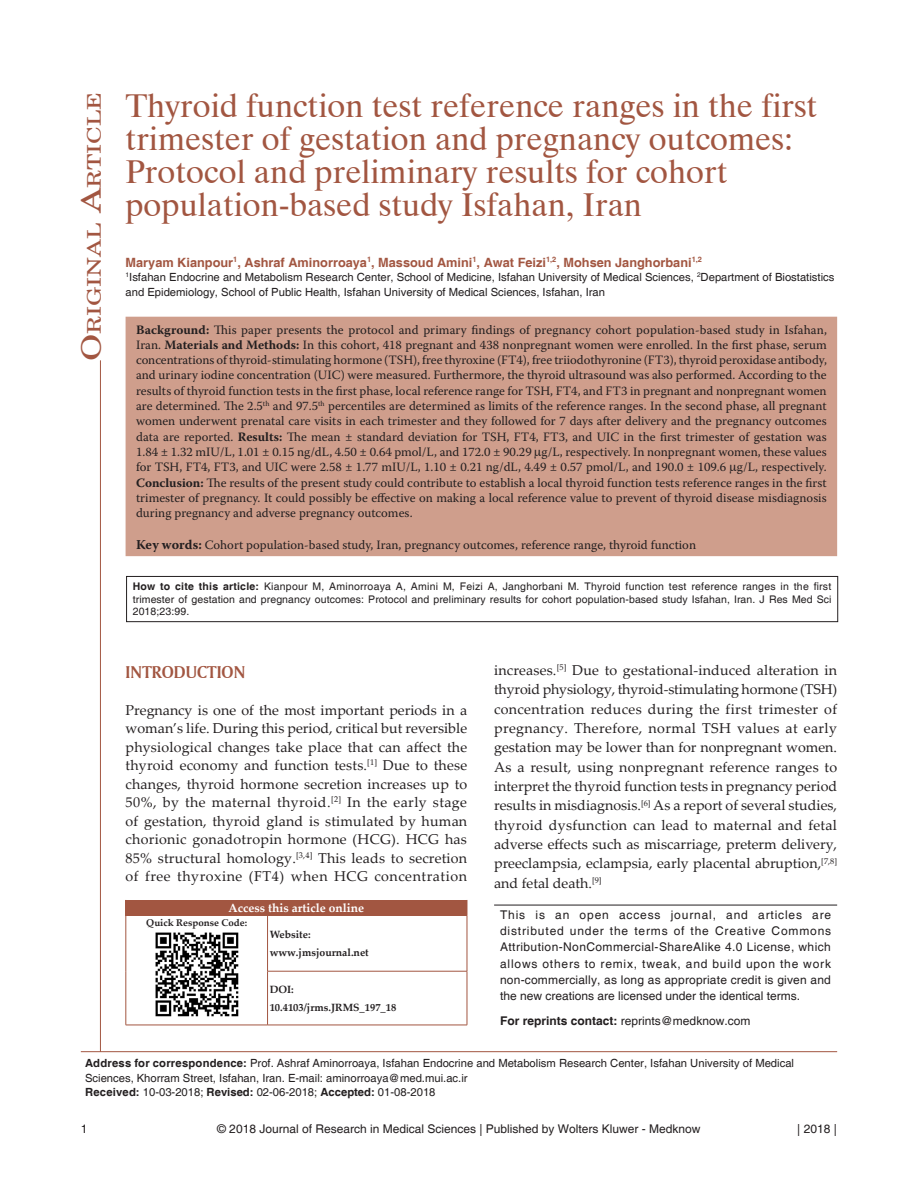
<style>
.page{position:relative;width:918px;height:1188px;background:#fff}
.page>*{position:absolute;margin:0;border:0;box-sizing:border-box;transform-origin:0 0}
.AT{font:33px/33px "Dutch 801 BT";color:#a25641}
.AH{font:18.9px "New Century Schlbk";color:#a25641;scale:1.3 1}
.t1{font:18px "Amerigo BT Bold A";color:#a25641}
.TX{font:14.25px/19.4px "Palatino Linotype";letter-spacing:.005em;color:#231f20;text-align:justify}
.ABS{font:12.75px/15.3px "Warnock Pro";color:#231f20;text-align:justify}
.KWD{font:12.75px "Warnock Pro";color:#231f20}
.AU{font:700 12.75px "Helvetica";color:#a25641}
.C{font:12px/16.2px "Helvetica";color:#231f20;text-align:justify}
.AAO{font:700 12px "Palatino Linotype";color:#fff}
.AFF{font:11.25px/14.7px "Helvetica";color:#231f20}
.ADD{font:11.25px/14.5px "Helvetica";color:#231f20}
.HIS{font:11.25px "Helvetica";color:#231f20}
.HTC{font:10.5px/12.6px "Helvetica";letter-spacing:.01em;color:#231f20;text-align:justify}
.Web{font:700 10.5px/18.5px "Palatino Linotype";color:#231f20}
.QRC{font:700 9.75px "Palatino Linotype";color:#231f20}
.s1{font-size:27px}
.s2{font-weight:700}
.s3{font-weight:700;font-size:13.5px}
</style>
<div class="page">
<div style="left:126px;top:317px;width:710px;height:238px;background:#cf9e8c"></div>
<div style="left:126px;top:317px;width:711px;height:239px;border:2px solid #cf9e8c"></div>
<hr style="left:81px;top:1051px;width:756px;height:1px;background:#a25641">
<hr style="left:100px;top:360px;width:1px;height:692px;background:#a25641">
<div style="left:126px;top:900px;width:341px;height:15px;background:#a25641"></div>
<svg style="left:467px;top:900px;width:1px;height:15px"></svg>
<hr style="left:126px;top:915px;width:1px;height:56px;background:#a25641">
<hr style="left:126px;top:971px;width:1px;height:54px;background:#a25641">
<hr style="left:126px;top:915px;width:142px;height:1px;background:#a25641">
<hr style="left:267px;top:915px;width:1px;height:56px;background:#a25641">
<hr style="left:268px;top:915px;width:199px;height:1px;background:#a25641">
<hr style="left:467px;top:915px;width:1px;height:56px;background:#a25641">
<hr style="left:126px;top:1025px;width:142px;height:1px;background:#a25641">
<hr style="left:267px;top:971px;width:1px;height:54px;background:#a25641">
<hr style="left:267px;top:971px;width:200px;height:1px;background:#a25641">
<hr style="left:467px;top:971px;width:1px;height:54px;background:#a25641">
<hr style="left:268px;top:1025px;width:199px;height:1px;background:#a25641">
<img style="left:155px;top:932px;width:84px;height:85px">
<div style="left:126px;top:576px;width:712px;height:46px;border:1px solid #231f20"></div>
<hr style="left:494px;top:905px;width:343px;height:1px;background:#231f20">
<p class="AH" style="left:83px;top:361px;width:209px;rotate:-90deg"><span class="s1">O</span>riginal <span class="s1">A</span>rticle</p>
<p class="AT" style="left:126px;top:89px;width:693px">Thyroid function test reference ranges in the first trimester of gestation and pregnancy outcomes:<br>Protocol and preliminary results for cohort population‑based study Isfahan, Iran</p>
<p class="AU" style="left:126px;top:254px;width:578px">Maryam Kianpour<sup>1</sup>, Ashraf Aminorroaya<sup>1</sup>, Massoud Amini<sup>1</sup>, Awat Feizi<sup>1,2</sup>, Mohsen Janghorbani<sup>1,2</sup></p>
<p class="AFF" style="left:126px;top:270px;width:710px"><sup>1</sup>Isfahan Endocrine and Metabolism Research Center, School of Medicine, Isfahan University of Medical Sciences, <sup>2</sup>Department of Biostatistics and Epidemiology, School of Public Health, Isfahan University of Medical Sciences, Isfahan, Iran</p>
<p class="ABS" style="left:136px;top:322px;width:692px"><span class="s2">Background:</span> This paper presents the protocol and primary findings of pregnancy cohort population‑based study in Isfahan, Iran. <span class="s2">Materials and Methods:</span> In this cohort, 418 pregnant and 438 nonpregnant women were enrolled. In the first phase, serum concentrations of thyroid‑stimulating hormone (TSH), free thyroxine (FT4), free triiodothyronine (FT3), thyroid peroxidase antibody, and urinary iodine concentration (UIC) were measured. Furthermore, the thyroid ultrasound was also performed. According to the results of thyroid function tests in the first phase, local reference range for TSH, FT4, and FT3 in pregnant and nonpregnant women are determined. The 2.5<sup>th</sup> and 97.5<sup>th</sup> percentiles are determined as limits of the reference ranges. In the second phase, all pregnant women underwent prenatal care visits in each trimester and they followed for 7 days after delivery and the pregnancy outcomes data are reported. <span class="s2">Results:</span> The mean ± standard deviation for TSH, FT4, FT3, and UIC in the first trimester of gestation was 1.84 ± 1.32 mIU/L, 1.01 ± 0.15 ng/dL, 4.50 ± 0.64 pmol/L, and 172.0 ± 90.29 g/L, respectively. In nonpregnant women, these values for TSH, FT4, FT3, and UIC were 2.58 ± 1.77 mIU/L, 1.10 ± 0.21 ng/dL, 4.49 ± 0.57 pmol/L, and 190.0 ± 109.6 g/L, respectively.<br><span class="s2">Conclusion:</span> The results of the present study could contribute to establish a local thyroid function tests reference ranges in the first trimester of pregnancy. It could possibly be effective on making a local reference value to prevent of thyroid disease misdiagnosis during pregnancy and adverse pregnancy outcomes.</p>
<p class="KWD" style="left:136px;top:537px;width:562px"><span class="s3">Key words:</span> Cohort population‑based study, Iran, pregnancy outcomes, reference range, thyroid function</p>
<p class="HTC" style="left:133px;top:581px;width:700px"><span class="s2">How to cite this article:</span> Kianpour M, Aminorroaya A, Amini M, Feizi A, Janghorbani M. Thyroid function test reference ranges in the first trimester of gestation and pregnancy outcomes: Protocol and preliminary results for cohort population‑based study Isfahan, Iran. J Res Med Sci 2018;23:99.</p>
<h1 class="t1" style="left:126px;top:661px;width:121px">INTRODUCTION</h1>
<p class="TX" style="left:126px;top:700px;width:343px;line-height:18.6px">Pregnancy is one of the most important periods in a woman’s life. During this period, critical but reversible physiological changes take place that can affect the thyroid economy and function tests.<sup>[1]</sup> Due to these changes, thyroid hormone secretion increases up to 50%, by the maternal thyroid.<sup>[2]</sup> In the early stage of gestation, thyroid gland is stimulated by human chorionic gonadotropin hormone (HCG). HCG has 85% structural homology.<sup>[3,4]</sup> This leads to secretion of free thyroxine (FT4) when HCG concentration</p>
<p class="AAO" style="left:229px;top:899px;width:137px">Access this article online</p>
<p class="QRC" style="left:146px;top:916px;width:102px">Quick Response Code:</p>
<p class="Web" style="left:270px;top:925px;width:101px">Website: www.jmsjournal.net</p>
<p class="Web" style="left:270px;top:979px;width:128px">DOI:<br>10.4103/jrms.JRMS_197_18</p>
<p class="TX" style="left:494px;top:660px;width:345px">increases.<sup>[5]</sup> Due to gestational‑induced alteration in thyroid physiology, thyroid‑stimulating hormone (TSH) concentration reduces during the first trimester of pregnancy. Therefore, normal TSH values at early gestation may be lower than for nonpregnant women.<br>As a result, using nonpregnant reference ranges to interpret the thyroid function tests in pregnancy period results in misdiagnosis.<sup>[6]</sup> As a report of several studies, thyroid dysfunction can lead to maternal and fetal adverse effects such as miscarriage, preterm delivery, preeclampsia, eclampsia, early placental abruption,<sup>[7,8] </sup>and fetal death.<sup>[9]</sup></p>
<p class="C" style="left:500px;top:907px;width:333px">This is an open access journal, and articles are distributed under the terms of the Creative Commons Attribution‑NonCommercial‑ShareAlike 4.0 License, which allows others to remix, tweak, and build upon the work non‑commercially, as long as appropriate credit is given and the new creations are licensed under the identical terms.</p>
<p class="C" style="left:500px;top:1013px;width:252px"><span class="s2">For reprints contact:</span> reprints@medknow.com</p>
<p class="ADD" style="left:85px;top:1056px;width:710px"><span class="s2">Address for correspondence:</span> Prof. Ashraf Aminorroaya, Isfahan Endocrine and Metabolism Research Center, Isfahan University of Medical<br>Sciences, Khorram Street, Isfahan, Iran. E‑mail: aminorroaya@med.mui.ac.ir</p>
<p class="HIS" style="left:85px;top:1086px;width:352px"><span class="s2">Received:</span> 10‑03‑2018; <span class="s2">Revised:</span> 02‑06‑2018; <span class="s2">Accepted:</span> 01-08-2018</p>
<p class="C" style="left:81px;top:1122px;width:8px">1</p>
<p class="C" style="left:217px;top:1121px;width:485px">© 2018 Journal of Research in Medical Sciences | Published by Wolters Kluwer ‑ Medknow</p>
<p class="C" style="left:797px;top:1121px;width:41px">| 2018 |</p>
</div>
